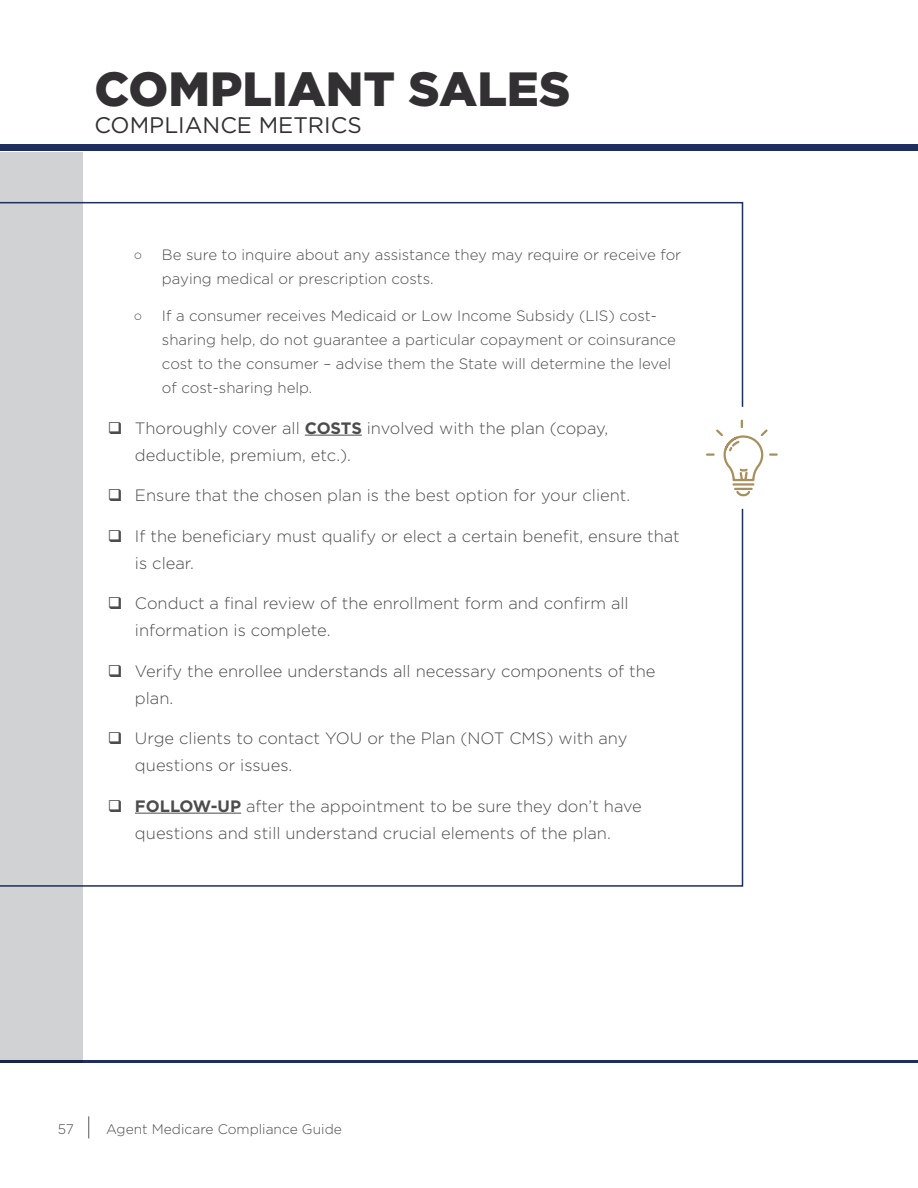
<style>
.page{position:relative;width:918px;height:1188px;background:#fff}
.page>*{position:absolute;margin:0;border:0;box-sizing:border-box;transform-origin:0 0}
.t1{font:900 48px "Gotham";color:#323032}
.t2{font:22.5px "Gotham";color:#323032}
.t3{font:300 16.5px/27px "Gotham";color:#4c4c4e}
.t4{font:300 15px/24px "Gotham";color:#4c4c4e}
.t5{font:300 13.8px "Gotham";color:#4c4c4e}
.s1{font-family:"Arial Narrow";font-weight:400}
.s2{font-weight:700}
</style>
<div class="page">
<svg style="left:88px;top:1116px;width:1px;height:22px"></svg>
<div style="left:0;top:152px;width:82px;height:911px;background:#d1d2d4"></div>
<div style="left:0;top:144px;width:918px;height:7px;background:#1e2e5e"></div>
<hr style="left:0;top:1060px;width:918px;height:3px;background:#1e2e5e">
<svg style="left:0;top:202px;width:743px;height:685px"></svg>
<div style="left:691px;top:407px;width:102px;height:102px;background:#fff;border-radius:50%"></div>
<svg style="left:705px;top:418px;width:73px;height:79px"></svg>
<hr style="left:305px;top:435px;width:57px;height:1px;background:#4c4c4e">
<hr style="left:135px;top:813px;width:106px;height:1px;background:#4c4c4e">
<h1 class="t1" style="left:94px;top:68px;width:477px">COMPLIANT SALES</h1>
<h2 class="t2" style="left:94px;top:115px;width:269px">COMPLIANCE METRICS</h2>
<p class="t4" style="left:162px;top:243px;width:521px;text-indent:-27px"><span class="s1">○</span> Be sure to inquire about any assistance they may require or receive for paying medical or prescription costs.</p>
<p class="t4" style="left:162px;top:304px;width:515px;text-indent:-27px"><span class="s1">○</span> If a consumer receives Medicaid or Low Income Subsidy (LIS) cost&shy;sharing help, do not guarantee a particular copayment or coinsurance cost to the consumer – advise them the State will determine the level of cost-sharing help.</p>
<p class="t3" style="left:135px;top:415px;width:475px;text-indent:-27px">❑ Thoroughly cover all <span class="s2">COSTS</span> involved with the plan (copay, deductible, premium, etc.).</p>
<p class="t3" style="left:108px;top:483px;width:524px">❑ Ensure that the chosen plan is the best option for your client.</p>
<p class="t3" style="left:135px;top:523px;width:546px;text-indent:-27px">❑ If the beneficiary must qualify or elect a certain benefit, ensure that is clear.</p>
<p class="t3" style="left:135px;top:591px;width:495px;text-indent:-27px">❑ Conduct a final review of the enrollment form and confirm all information is complete.</p>
<p class="t3" style="left:135px;top:658px;width:522px;text-indent:-27px">❑ Verify the enrollee understands all necessary components of the plan.</p>
<p class="t3" style="left:135px;top:726px;width:494px;text-indent:-27px">❑ Urge clients to contact YOU or the Plan (NOT CMS) with any questions or issues.</p>
<p class="t3" style="left:108px;top:793px;width:535px;text-align:center">❑ <span class="s2">FOLLOW-UP</span> after the appointment to be sure they don’t have questions and still understand crucial elements of the plan.</p>
<p class="t5" style="left:58px;top:1123px;width:18px">57</p>
<p class="t5" style="left:106px;top:1123px;width:237px">Agent Medicare Compliance Guide</p>
</div>
